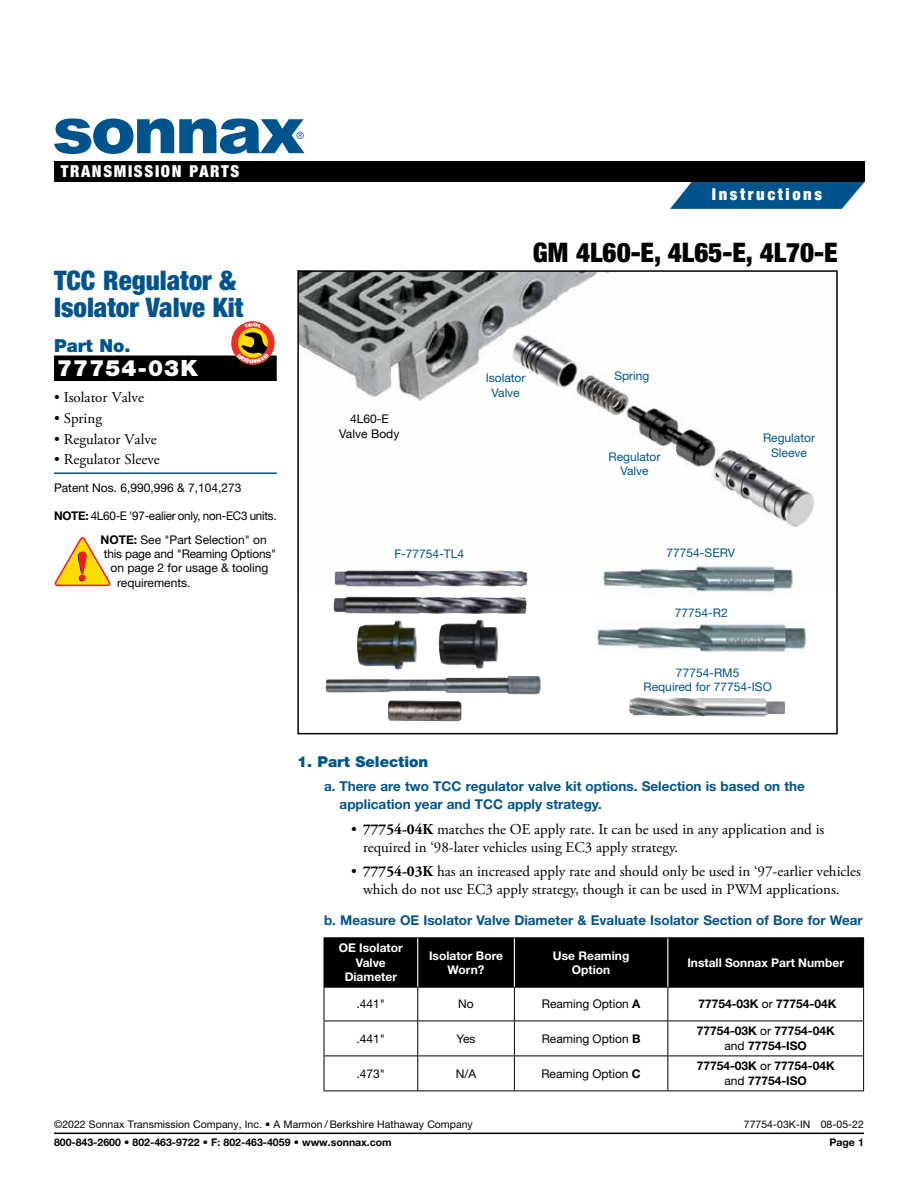
<style>
.page{position:relative;width:918px;height:1188px;background:#fff}
.page>*{position:absolute;margin:0;border:0;box-sizing:border-box;transform-origin:0 0}
.t1{font:900 condensed 27px/27.8px "Helvetica Neue LT Std";color:#00548e}
.t2{font:900 condensed 27px "Helvetica Neue LT Std";color:#000}
.t3{font:900 22.5px "Helvetica Neue LT Std";letter-spacing:.05em;color:#fff}
.t4{font:900 18px "Helvetica Neue LT Std";color:#00548e}
.t5{font:900 condensed 16.5px "Helvetica Neue LT Std";letter-spacing:.1em;color:#fff}
.t6{font:900 condensed 16.5px "Helvetica Neue LT Std";letter-spacing:.155em;color:#fff}
.t7{font:15px/18px "Adobe Garamond Pro";color:#000}
.t8{font:900 15px "Helvetica Neue LT Std";color:#00548e}
.t9{font:700 13.5px/18px "Helvetica Neue LT Std";color:#00548e}
.t10{font:12px/14.4px "Helvetica Neue LT Std";color:#000;text-align:center}
.t11{font:12px/14.4px "Helvetica Neue LT Std";color:#00548e;text-align:center}
.t12{font:700 12px/14.4px "Helvetica Neue LT Std";color:#000;text-align:center}
.t13{font:700 12px/14.4px "Helvetica Neue LT Std";color:#fff;text-align:center}
.t14{font:12px/23.4px "Helvetica Neue LT Std";letter-spacing:-.02em;color:#000}
.t15{font:10.5px "Helvetica Neue LT Std";color:#000}
.t16{font:700 10.5px "Helvetica Neue LT Std";color:#000}
.s1{font-weight:700}
.s2{font-weight:400}
</style>
<div class="page">
<div style="left:54px;top:356px;width:223px;height:25px;background:#000"></div>
<hr style="left:54px;top:472px;width:223px;height:2px;background:#00548e">
<svg style="left:55px;top:537px;width:55px;height:49px"></svg>
<div style="left:325px;top:938px;width:538px;height:49px;background:#000"></div>
<hr style="left:324px;top:937px;width:94px;height:1px;background:#000">
<hr style="left:324px;top:938px;width:1px;height:49px;background:#000">
<hr style="left:418px;top:937px;width:96px;height:1px;background:#000">
<hr style="left:514px;top:937px;width:154px;height:1px;background:#000">
<hr style="left:668px;top:937px;width:196px;height:1px;background:#000">
<hr style="left:863px;top:938px;width:1px;height:49px;background:#000">
<hr style="left:324px;top:987px;width:94px;height:1px;background:#000">
<hr style="left:324px;top:988px;width:1px;height:33px;background:#000">
<hr style="left:418px;top:987px;width:96px;height:1px;background:#000">
<hr style="left:417px;top:988px;width:1px;height:33px;background:#000">
<hr style="left:514px;top:987px;width:154px;height:1px;background:#000">
<hr style="left:514px;top:988px;width:1px;height:33px;background:#000">
<hr style="left:668px;top:987px;width:196px;height:1px;background:#000">
<hr style="left:667px;top:988px;width:1px;height:33px;background:#000">
<hr style="left:863px;top:988px;width:1px;height:33px;background:#000">
<hr style="left:324px;top:1021px;width:94px;height:1px;background:#000">
<hr style="left:324px;top:1021px;width:1px;height:35px;background:#000">
<hr style="left:418px;top:1021px;width:96px;height:1px;background:#000">
<hr style="left:417px;top:1021px;width:1px;height:35px;background:#000">
<hr style="left:514px;top:1021px;width:154px;height:1px;background:#000">
<hr style="left:514px;top:1021px;width:1px;height:35px;background:#000">
<hr style="left:668px;top:1021px;width:196px;height:1px;background:#000">
<hr style="left:667px;top:1021px;width:1px;height:35px;background:#000">
<hr style="left:863px;top:1021px;width:1px;height:35px;background:#000">
<hr style="left:324px;top:1056px;width:94px;height:1px;background:#000">
<hr style="left:324px;top:1056px;width:1px;height:34px;background:#000">
<hr style="left:418px;top:1056px;width:96px;height:1px;background:#000">
<hr style="left:417px;top:1056px;width:1px;height:34px;background:#000">
<hr style="left:514px;top:1056px;width:154px;height:1px;background:#000">
<hr style="left:514px;top:1056px;width:1px;height:34px;background:#000">
<hr style="left:668px;top:1056px;width:196px;height:1px;background:#000">
<hr style="left:667px;top:1056px;width:1px;height:34px;background:#000">
<hr style="left:863px;top:1056px;width:1px;height:34px;background:#000">
<hr style="left:324px;top:1090px;width:94px;height:1px;background:#000">
<hr style="left:418px;top:1090px;width:96px;height:1px;background:#000">
<hr style="left:514px;top:1090px;width:154px;height:1px;background:#000">
<hr style="left:668px;top:1090px;width:196px;height:1px;background:#000">
<hr style="left:417px;top:938px;width:1px;height:49px;background:#fff">
<hr style="left:514px;top:938px;width:1px;height:49px;background:#fff">
<hr style="left:667px;top:938px;width:1px;height:49px;background:#fff">
<img style="left:300px;top:273px;width:514px;height:311px">
<div style="left:297px;top:270px;width:541px;height:464px;border:2px solid #000"></div>
<img style="left:629px;top:697px;width:156px;height:20px">
<img style="left:335px;top:570px;width:193px;height:17px">
<img style="left:334px;top:597px;width:193px;height:17px">
<img style="left:325px;top:676px;width:216px;height:19px">
<img style="left:388px;top:700px;width:74px;height:21px">
<img style="left:357px;top:621px;width:60px;height:49px">
<img style="left:438px;top:620px;width:61px;height:49px">
<img style="left:597px;top:561px;width:200px;height:34px">
<img style="left:596px;top:624px;width:212px;height:29px">
<hr style="left:54px;top:1133px;width:810px;height:1px;background:#000">
<svg style="left:670px;top:182px;width:195px;height:27px;background:#1e689b"></svg>
<div style="left:54px;top:161px;width:811px;height:21px;background:#000"></div>
<svg style="left:54px;top:119px;width:250px;height:35px"></svg>
<svg style="left:231px;top:321px;width:44px;height:43px"></svg>
<p class="t5" style="left:61px;top:161px;width:180px">TRANSMISSION PARTS</p>
<h1 class="t1" style="left:54px;top:266px;width:191px">TCC Regulator &amp;<br>Isolator Valve Kit</h1>
<p class="t4" style="left:54px;top:335px;width:78px">Part No.</p>
<h2 class="t3" style="left:57px;top:355px;width:142px">77754-03K</h2>
<p class="t7" style="left:54px;top:389px;width:92px">• Isolator Valve</p>
<p class="t7" style="left:54px;top:410px;width:50px">• Spring</p>
<p class="t7" style="left:54px;top:430px;width:104px">• Regulator Valve</p>
<p class="t7" style="left:54px;top:451px;width:107px">• Regulator Sleeve</p>
<p class="t10" style="left:54px;top:481px;width:189px">Patent Nos. 6,990,996 &amp; 7,104,273</p>
<p class="t14" style="left:100px;top:504px;width:178px;text-indent:-46px"><span class="s1">NOTE:</span> 4L60-E '97-ealier only, non-EC3 units.<br><span class="s1">NOTE:</span> See "Part Selection" on</p>
<p class="t10" style="left:104px;top:546px;width:174px">this page and "Reaming Options"</p>
<p class="t10" style="left:111px;top:561px;width:160px">on page 2 for usage &amp; tooling</p>
<p class="t10" style="left:117px;top:575px;width:75px">requirements.</p>
<p class="t6" style="left:712px;top:184px;width:112px">Instructions</p>
<p class="t10" style="left:339px;top:412px;width:62px">4L60-E<br>Valve Body</p>
<h1 class="t2" style="left:533px;top:236px;width:306px">GM 4L60-E, 4L65-E, 4L70-E</h1>
<p class="t11" style="left:486px;top:371px;width:41px">Isolator<br>Valve</p>
<p class="t11" style="left:614px;top:369px;width:37px">Spring</p>
<p class="t11" style="left:609px;top:449px;width:53px">Regulator<br>Valve</p>
<p class="t11" style="left:763px;top:431px;width:53px">Regulator<br>Sleeve</p>
<p class="t11" style="left:394px;top:546px;width:71px">F-77754-TL4</p>
<p class="t11" style="left:667px;top:546px;width:70px">77754-SERV</p>
<p class="t11" style="left:675px;top:606px;width:54px">77754-R2</p>
<p class="t11" style="left:644px;top:665px;width:130px">77754-RM5<br>Required for 77754-ISO</p>
<p class="t8" style="left:297px;top:752px;width:133px">1. Part Selection</p>
<p class="t9" style="left:340px;top:777px;width:467px;text-indent:-16px">a. There are two TCC regulator valve kit options. Selection is based on the application year and TCC apply strategy.</p>
<p class="t7" style="left:363px;top:821px;width:463px;text-indent:-12px">• <span class="s1">77754-04K</span> matches the OE apply rate. It can be used in any application and is required in ‘98-later vehicles using EC3 apply strategy.</p>
<p class="t7" style="left:363px;top:863px;width:500px;text-indent:-12px">• <span class="s1">77754-03K</span> has an increased apply rate and should only be used in ‘97-earlier vehicles which do not use EC3 apply strategy, though it can be used in PWM applications.</p>
<p class="t9" style="left:324px;top:911px;width:540px">b. Measure OE Isolator Valve Diameter &amp; Evaluate Isolator Section of Bore for Wear</p>
<p class="t13" style="left:339px;top:941px;width:65px">OE Isolator<br>Valve<br>Diameter</p>
<p class="t13" style="left:429px;top:948px;width:75px">Isolator Bore<br>Worn?</p>
<p class="t13" style="left:553px;top:948px;width:78px">Use Reaming<br>Option</p>
<p class="t13" style="left:687px;top:955px;width:158px">Install Sonnax Part Number</p>
<p class="t10" style="left:357px;top:997px;width:30px">.441"</p>
<p class="t10" style="left:458px;top:997px;width:17px">No</p>
<p class="t10" style="left:542px;top:997px;width:100px">Reaming Option <span class="s1">A</span></p>
<p class="t12" style="left:698px;top:997px;width:140px">77754-03K <span class="s2">or</span> 77754-04K</p>
<p class="t10" style="left:357px;top:1031px;width:30px">.441"</p>
<p class="t10" style="left:457px;top:1031px;width:20px">Yes</p>
<p class="t10" style="left:542px;top:1031px;width:100px">Reaming Option <span class="s1">B</span></p>
<p class="t12" style="left:697px;top:1024px;width:140px">77754-03K <span class="s2">or</span> 77754-04K <span class="s2">and</span> 77754-ISO</p>
<p class="t10" style="left:357px;top:1066px;width:30px">.473"</p>
<p class="t10" style="left:456px;top:1066px;width:22px">N/A</p>
<p class="t10" style="left:541px;top:1066px;width:101px">Reaming Option <span class="s1">C</span></p>
<p class="t12" style="left:697px;top:1059px;width:140px">77754-03K <span class="s2">or</span> 77754-04K <span class="s2">and</span> 77754-ISO</p>
<p class="t15" style="left:54px;top:1118px;width:420px">©2022 Sonnax Transmission Company, Inc. • A Marmon / Berkshire Hathaway Company</p>
<p class="t15" style="left:744px;top:1118px;width:122px">77754-03K-IN 08-05-22</p>
<p class="t16" style="left:54px;top:1136px;width:339px">800-843-2600 • 802-463-9722 • F: 802-463-4059 • www.sonnax.com</p>
<p class="t16" style="left:829px;top:1136px;width:36px">Page 1</p>
</div>
